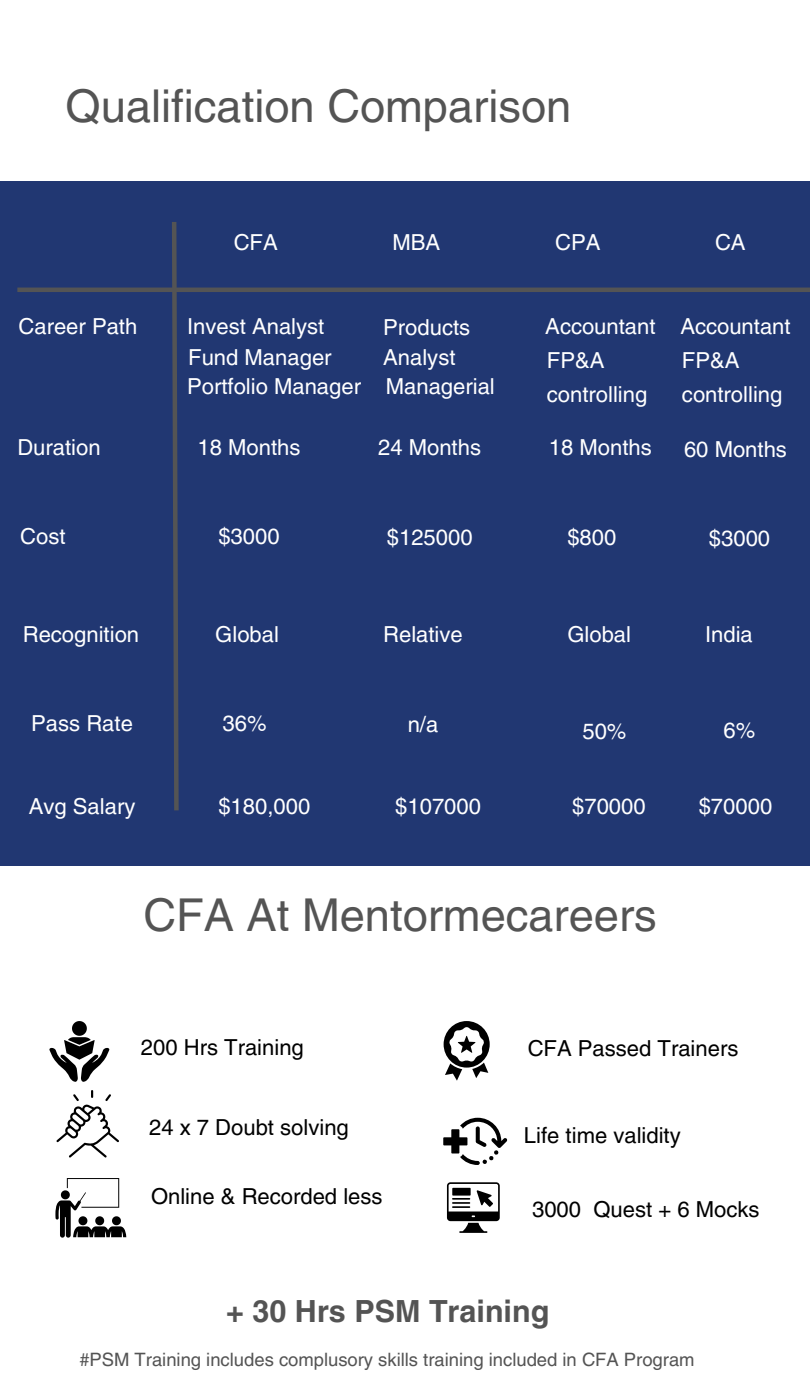
<style>
.page{position:relative;width:810px;height:1395px;background:#fff}
.page>*{position:absolute;margin:0;border:0;box-sizing:border-box;transform-origin:0 0}
.t1{font:45.3px "Helvetica LT Pro";color:#545454}
.t2{font:700 30.6px "Helvetica LT Pro";color:#545454}
.t3{font:22.05px "Helvetica LT Pro";color:#fff}
.t4{font:22.05px "Helvetica LT Pro";color:#000}
.t5{font:18.45px "Helvetica LT Pro";color:#545454}
</style>
<div class="page">
<div style="left:0;top:181px;width:810px;height:685px;background:#213772"></div>
<svg style="left:170px;top:222px;width:11px;height:589px"></svg>
<hr style="left:17px;top:288px;width:793px;height:4px;background:#545454">
<svg style="left:49px;top:1021px;width:61px;height:61px"></svg>
<svg style="left:56px;top:1090px;width:63px;height:68px"></svg>
<svg style="left:55px;top:1178px;width:71px;height:60px"></svg>
<svg style="left:444px;top:1021px;width:46px;height:60px"></svg>
<svg style="left:447px;top:1182px;width:53px;height:51px"></svg>
<svg style="left:443px;top:1118px;width:64px;height:47px"></svg>
<h3 class="t1" style="left:66px;top:90px;width:507px">Qualification Comparison</h3>
<h3 class="t3" style="left:234px;top:234px;width:46px">CFA</h3>
<h4 class="t3" style="left:393px;top:234px;width:49px">MBA</h4>
<h4 class="t3" style="left:555px;top:234px;width:47px">CPA</h4>
<h4 class="t3" style="left:715px;top:234px;width:32px">CA</h4>
<h4 class="t3" style="left:19px;top:318px;width:120px">Career Path</h4>
<h4 class="t3" style="left:187px;top:318px;width:139px">Invest Analyst</h4>
<h4 class="t3" style="left:188px;top:349px;width:145px">Fund Manager</h4>
<h3 class="t3" style="left:187px;top:378px;width:175px">Portfolio Manager</h3>
<h4 class="t3" style="left:383px;top:319px;width:88px">Products</h4>
<h4 class="t3" style="left:383px;top:349px;width:74px">Analyst</h4>
<h3 class="t3" style="left:386px;top:378px;width:111px">Managerial</h3>
<h4 class="t3" style="left:545px;top:318px;width:112px">Accountant</h4>
<h4 class="t3" style="left:547px;top:352px;width:59px">FP&amp;A</h4>
<h4 class="t3" style="left:547px;top:386px;width:102px">controlling</h4>
<h4 class="t3" style="left:680px;top:318px;width:112px">Accountant</h4>
<h4 class="t3" style="left:682px;top:352px;width:59px">FP&amp;A</h4>
<h4 class="t3" style="left:682px;top:386px;width:102px">controlling</h4>
<h4 class="t3" style="left:17px;top:439px;width:85px">Duration</h4>
<h4 class="t3" style="left:198px;top:439px;width:104px">18 Months</h4>
<h4 class="t3" style="left:378px;top:439px;width:104px">24 Months</h4>
<h4 class="t3" style="left:549px;top:439px;width:104px">18 Months</h4>
<h4 class="t3" style="left:684px;top:441px;width:104px">60 Months</h4>
<h4 class="t3" style="left:20px;top:528px;width:47px">Cost</h4>
<h4 class="t3" style="left:218px;top:528px;width:63px">$3000</h4>
<h4 class="t3" style="left:387px;top:529px;width:87px">$125000</h4>
<h4 class="t3" style="left:567px;top:529px;width:51px">$800</h4>
<h4 class="t3" style="left:709px;top:530px;width:63px">$3000</h4>
<h1 class="t3" style="left:23px;top:626px;width:118px">Recognition</h1>
<h4 class="t3" style="left:215px;top:626px;width:65px">Global</h4>
<h4 class="t3" style="left:383px;top:626px;width:81px">Relative</h4>
<h4 class="t3" style="left:567px;top:626px;width:65px">Global</h4>
<h4 class="t3" style="left:705px;top:626px;width:49px">India</h4>
<h3 class="t3" style="left:31px;top:715px;width:103px">Pass Rate</h3>
<h4 class="t3" style="left:223px;top:715px;width:46px">36%</h4>
<h4 class="t3" style="left:408px;top:716px;width:32px">n/a</h4>
<h4 class="t3" style="left:582px;top:723px;width:46px">50%</h4>
<h4 class="t3" style="left:724px;top:722px;width:33px">6%</h4>
<h3 class="t3" style="left:29px;top:799px;width:108px">Avg Salary</h3>
<h4 class="t3" style="left:218px;top:799px;width:93px">$180,000</h4>
<h4 class="t3" style="left:395px;top:799px;width:87px">$107000</h4>
<h4 class="t3" style="left:572px;top:799px;width:75px">$70000</h4>
<h4 class="t3" style="left:699px;top:799px;width:75px">$70000</h4>
<h1 class="t1" style="left:144px;top:899px;width:515px">CFA At Mentormecareers</h1>
<p class="t4" style="left:141px;top:1039px;width:164px">200 Hrs Training</p>
<p class="t4" style="left:149px;top:1119px;width:201px">24 x 7 Doubt solving</p>
<h4 class="t4" style="left:151px;top:1189px;width:233px">Online &amp; Recorded less</h4>
<p class="t4" style="left:528px;top:1040px;width:212px">CFA Passed Trainers</p>
<h4 class="t4" style="left:524px;top:1128px;width:158px">Life time validity</h4>
<h4 class="t4" style="left:532px;top:1202px;width:229px">3000 Quest + 6 Mocks</h4>
<p class="t2" style="left:226px;top:1300px;width:325px">+ 30 Hrs PSM Training</p>
<h4 class="t5" style="left:79px;top:1352px;width:617px">#PSM Training includes complusory skills training included in CFA Program</h4>
</div>
